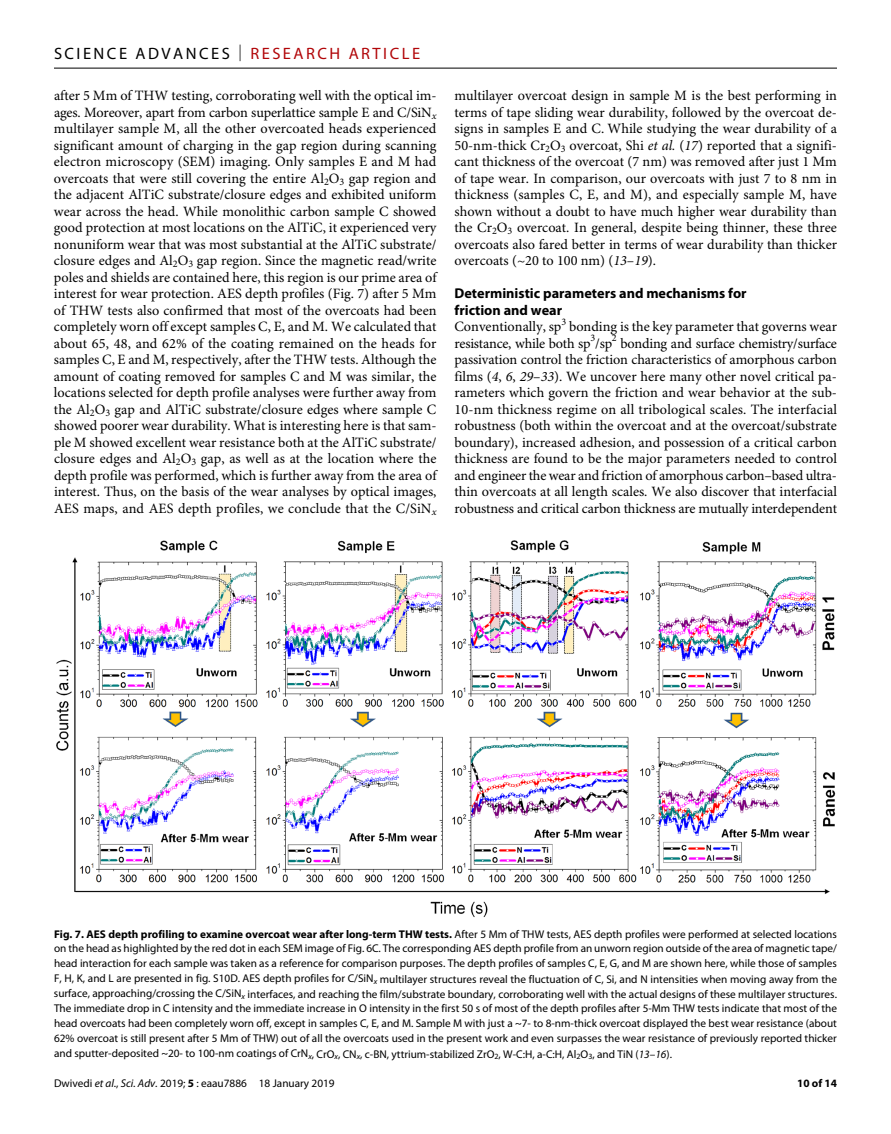
<style>
.page{position:relative;width:891px;height:1134px;background:#fff}
.page>*{position:absolute;margin:0;border:0;box-sizing:border-box;transform-origin:0 0}
.t1{font:16.5px "Myriad Pro";letter-spacing:.15em;color:#000}
.t2{font:14.25px/16.5px "Minion Pro";color:#000;text-align:justify}
.t3{font:700 14.25px/16.5px "Myriad Pro";color:#000}
.t4{font:11.25px/15px "Myriad Pro";color:#000;text-align:justify}
.t5{font:700 11.25px "Myriad Pro";color:#000}
.s1{font-weight:300}
.s2{color:#b10508}
.s3{font-style:italic}
.s4{font-weight:700}
</style>
<div class="page">
<hr style="left:54px;top:68px;width:783px;height:1px;background:#000">
<img style="left:56px;top:540px;width:780px;height:377px">
<p class="t1" style="left:54px;top:40px;width:368px">SCIENCE ADVANCES <span class="s1">|</span> <span class="s2">RESEARCH ARTICLE</span></p>
<p class="t2" style="left:54px;top:89px;width:384px">after 5 Mm of THW testing, corroborating well with the optical im&shy;ages. Moreover, apart from carbon superlattice sample E and C/SiN<sub>x </sub>multilayer sample M, all the other overcoated heads experienced significant amount of charging in the gap region during scanning electron microscopy (SEM) imaging. Only samples E and M had overcoats that were still covering the entire Al<sub>2</sub>O<sub>3</sub> gap region and the adjacent AlTiC substrate/closure edges and exhibited uniform wear across the head. While monolithic carbon sample C showed good protection at most locations on the AlTiC, it experienced very nonuniform wear that was most substantial at the AlTiC substrate/ closure edges and Al<sub>2</sub>O<sub>3</sub> gap region. Since the magnetic read/write poles and shields are contained here, this region is our prime area of interest for wear protection. AES depth profiles (Fig. 7) after 5 Mm of THW tests also confirmed that most of the overcoats had been completely worn off except samples C, E, and M. We calculated that about 65, 48, and 62% of the coating remained on the heads for samples C, E and M, respectively, after the THW tests. Although the amount of coating removed for samples C and M was similar, the locations selected for depth profile analyses were further away from the Al<sub>2</sub>O<sub>3</sub> gap and AlTiC substrate/closure edges where sample C showed poorer wear durability. What is interesting here is that sam&shy;ple M showed excellent wear resistance both at the AlTiC substrate/ closure edges and Al<sub>2</sub>O<sub>3</sub> gap, as well as at the location where the depth profile was performed, which is further away from the area of interest. Thus, on the basis of the wear analyses by optical images, AES maps, and AES depth profiles, we conclude that the C/SiN<sub>x</sub></p>
<p class="t2" style="left:454px;top:89px;width:384px">multilayer overcoat design in sample M is the best performing in terms of tape sliding wear durability, followed by the overcoat de&shy;signs in samples E and C. While studying the wear durability of a 50-nm-thick Cr<sub>2</sub>O<sub>3</sub> overcoat, Shi <span class="s3">et al.</span> (<span class="s3">17</span>) reported that a signifi&shy;cant thickness of the overcoat (7 nm) was removed after just 1 Mm of tape wear. In comparison, our overcoats with just 7 to 8 nm in thickness (samples C, E, and M), and especially sample M, have shown without a doubt to have much higher wear durability than the Cr<sub>2</sub>O<sub>3</sub> overcoat. In general, despite being thinner, these three overcoats also fared better in terms of wear durability than thicker overcoats (~20 to 100 nm) (<span class="s3">13</span>–<span class="s3">19</span>).</p>
<p class="t3" style="left:455px;top:284px;width:294px">Deterministic parameters and mechanisms for friction and wear</p>
<p class="t2" style="left:454px;top:320px;width:384px">Conventionally, sp<sup>3</sup> bonding is the key parameter that governs wear resistance, while both sp<sup>3</sup>/sp<sup>2</sup> bonding and surface chemistry/surface passivation control the friction characteristics of amorphous carbon films (<span class="s3">4</span>, <span class="s3">6</span>, <span class="s3">29</span>–<span class="s3">33</span>). We uncover here many other novel critical pa&shy;rameters which govern the friction and wear behavior at the sub-10-nm thickness regime on all tribological scales. The interfacial robustness (both within the overcoat and at the overcoat/substrate boundary), increased adhesion, and possession of a critical carbon thickness are found to be the major parameters needed to control and engineer the wear and friction of amorphous carbon–based ultra&shy;thin overcoats at all length scales. We also discover that interfacial robustness and critical carbon thickness are mutually interdependent</p>
<p class="t4" style="left:54px;top:926px;width:785px"><span class="s4">Fig. 7. AES depth profiling to examine overcoat wear after long-term THW tests.</span> After 5 Mm of THW tests, AES depth profiles were performed at selected locations on the head as highlighted by the red dot in each SEM image of Fig. 6C. The corresponding AES depth profile from an unworn region outside of the area of magnetic tape/ head interaction for each sample was taken as a reference for comparison purposes. The depth profiles of samples C, E, G, and M are shown here, while those of samples F, H, K, and L are presented in fig. S10D. AES depth profiles for C/SiN<sub>x</sub> multilayer structures reveal the fluctuation of C, Si, and N intensities when moving away from the surface, approaching/crossing the C/SiN<sub>x</sub> interfaces, and reaching the film/substrate boundary, corroborating well with the actual designs of these multilayer structures.<br>The immediate drop in C intensity and the immediate increase in O intensity in the first 50 s of most of the depth profiles after 5-Mm THW tests indicate that most of the head overcoats had been completely worn off, except in samples C, E, and M. Sample M with just a ~7- to 8-nm-thick overcoat displayed the best wear resistance (about 62% overcoat is still present after 5 Mm of THW) out of all the overcoats used in the present work and even surpasses the wear resistance of previously reported thicker and sputter-deposited ~20- to 100-nm coatings of CrN<sub>x</sub>, CrO<sub>x</sub>, CN<sub>x</sub>, c-BN, yttrium-stabilized ZrO<sub>2</sub>, W-C:H, a-C:H, Al<sub>2</sub>O<sub>3</sub>, and TiN (<span class="s3">13</span>–<span class="s3">16</span>).</p>
<p class="t4" style="left:54px;top:1076px;width:282px">Dwivedi <span class="s3">et al</span>., <span class="s3">Sci. Adv.</span> 2019; <span class="s4">5</span> : eaau7886 18 January 2019</p>
<p class="t5" style="left:797px;top:1074px;width:41px">10 of 14</p>
</div>
